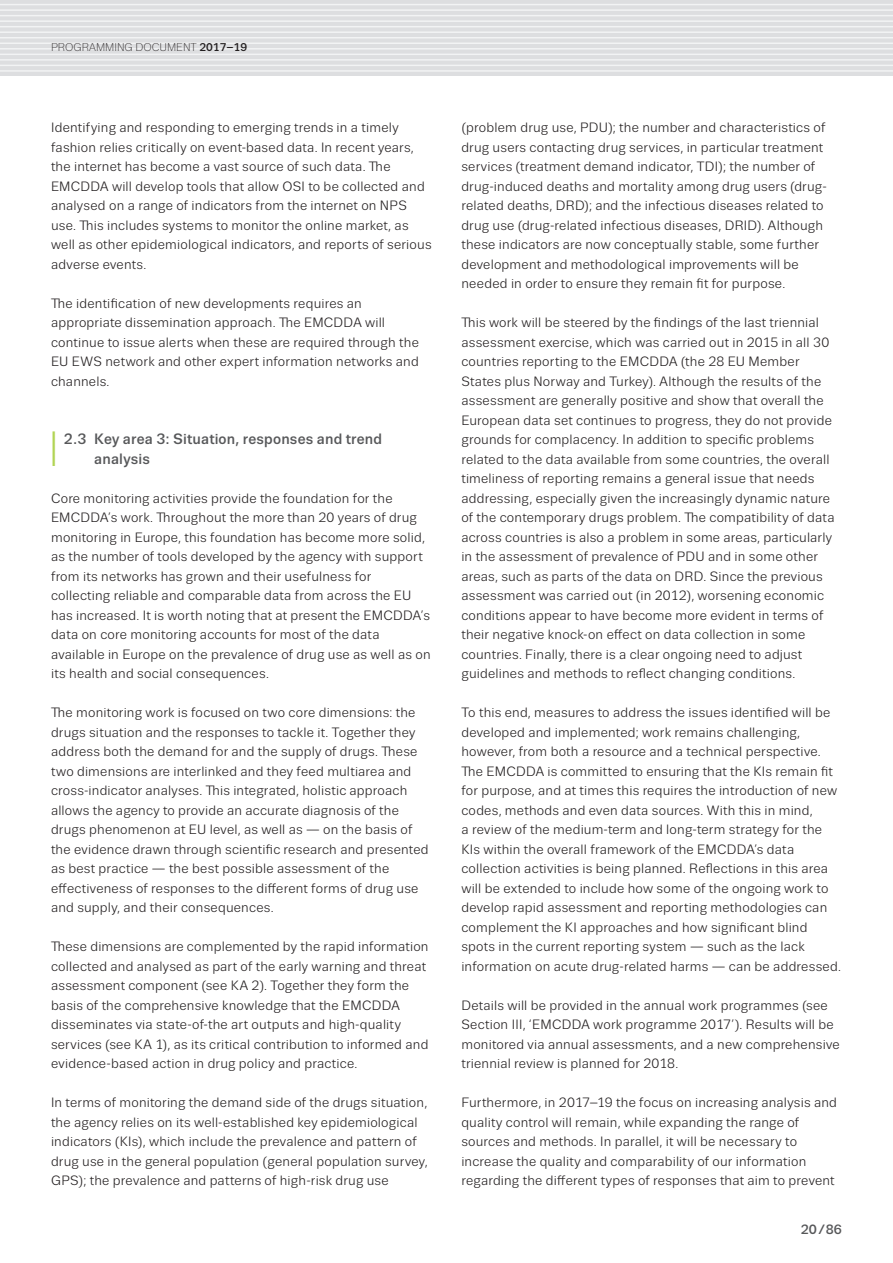
<style>
.page{position:relative;width:893px;height:1263px;background:#fff}
.page>*{position:absolute;margin:0;border:0;box-sizing:border-box;transform-origin:0 0}
.II_Headline{font:700 37.95px "Trivia Sans";color:#b2d454;scale:.4 1}
.II_Headline-2{font:500 15px/19.5px "Trivia Sans";letter-spacing:.01em;color:#57585a}
.TEXT_Regular_9_13{font:13.5px/19.5px "Trivia Sans";letter-spacing:.015em;color:#231f20}
.t1{font:500 13.5px "Trivia Sans";color:#57585a}
.t2{font:300 11.25px "Trivia Sans";color:#231f20}
.s1{font-weight:500}
</style>
<div class="page">
<div style="left:0;top:0;width:893px;height:76px;background:#dddee0"></div>
<hr style="left:0;top:4px;width:893px;height:1px;background:#f2f3f4">
<hr style="left:0;top:9px;width:893px;height:2px;background:#f2f3f4">
<hr style="left:0;top:15px;width:893px;height:1px;background:#f2f3f4">
<hr style="left:0;top:20px;width:893px;height:2px;background:#f2f3f4">
<hr style="left:0;top:26px;width:893px;height:1px;background:#f2f3f4">
<hr style="left:0;top:31px;width:893px;height:2px;background:#f2f3f4">
<hr style="left:0;top:37px;width:893px;height:1px;background:#f2f3f4">
<hr style="left:0;top:43px;width:893px;height:1px;background:#f2f3f4">
<hr style="left:0;top:48px;width:893px;height:2px;background:#f2f3f4">
<hr style="left:0;top:54px;width:893px;height:1px;background:#f2f3f4">
<hr style="left:0;top:59px;width:893px;height:2px;background:#f2f3f4">
<hr style="left:0;top:65px;width:893px;height:1px;background:#f2f3f4">
<hr style="left:0;top:70px;width:893px;height:2px;background:#f2f3f4">
<p class="t2" style="left:51px;top:42px;width:198px">PROGRAMMING DOCUMENT <span class="s1">2017–19</span></p>
<p class="TEXT_Regular_9_13" style="left:51px;top:118px;width:382px">Identifying and responding to emerging trends in a timely fashion relies critically on event-based data. In recent years, the internet has become a vast source of such data. The EMCDDA will develop tools that allow OSI to be collected and analysed on a range of indicators from the internet on NPS use. This includes systems to monitor the online market, as well as other epidemiological indicators, and reports of serious adverse events.</p>
<p class="TEXT_Regular_9_13" style="left:51px;top:293px;width:369px">The identification of new developments requires an appropriate dissemination approach. The EMCDDA will continue to issue alerts when these are required through the EU EWS network and other expert information networks and channels.</p>
<p class="II_Headline" style="left:51px;top:424px;width:15px">|</p>
<p class="II_Headline-2" style="left:94px;top:429px;width:289px;text-indent:-30px">2.3 Key area 3: Situation, responses and trend analysis</p>
<p class="TEXT_Regular_9_13" style="left:51px;top:488px;width:381px">Core monitoring activities provide the foundation for the EMCDDA’s work. Throughout the more than 20 years of drug monitoring in Europe, this foundation has become more solid, as the number of tools developed by the agency with support from its networks has grown and their usefulness for collecting reliable and comparable data from across the EU has increased. It is worth noting that at present the EMCDDA’s data on core monitoring accounts for most of the data available in Europe on the prevalence of drug use as well as on its health and social consequences.</p>
<p class="TEXT_Regular_9_13" style="left:51px;top:703px;width:379px">The monitoring work is focused on two core dimensions: the drugs situation and the responses to tackle it. Together they address both the demand for and the supply of drugs. These two dimensions are interlinked and they feed multiarea and cross-indicator analyses. This integrated, holistic approach allows the agency to provide an accurate diagnosis of the drugs phenomenon at EU level, as well as — on the basis of the evidence drawn through scientific research and presented as best practice — the best possible assessment of the effectiveness of responses to the different forms of drug use and supply, and their consequences.</p>
<p class="TEXT_Regular_9_13" style="left:51px;top:937px;width:379px">These dimensions are complemented by the rapid information collected and analysed as part of the early warning and threat assessment component (see KA 2). Together they form the basis of the comprehensive knowledge that the EMCDDA disseminates via state-of-the art outputs and high-quality services (see KA 1), as its critical contribution to informed and evidence-based action in drug policy and practice.</p>
<p class="TEXT_Regular_9_13" style="left:51px;top:1093px;width:378px">In terms of monitoring the demand side of the drugs situation, the agency relies on its well-established key epidemiological indicators (KIs), which include the prevalence and pattern of drug use in the general population (general population survey, GPS); the prevalence and patterns of high-risk drug use</p>
<p class="TEXT_Regular_9_13" style="left:461px;top:118px;width:367px">(problem drug use, PDU); the number and characteristics of drug users contacting drug services, in particular treatment services (treatment demand indicator, TDI); the number of drug-induced deaths and mortality among drug users (drug&shy;related deaths, DRD); and the infectious diseases related to drug use (drug-related infectious diseases, DRID). Although these indicators are now conceptually stable, some further development and methodological improvements will be needed in order to ensure they remain fit for purpose.</p>
<p class="TEXT_Regular_9_13" style="left:461px;top:313px;width:375px">This work will be steered by the findings of the last triennial assessment exercise, which was carried out in 2015 in all 30 countries reporting to the EMCDDA (the 28 EU Member States plus Norway and Turkey). Although the results of the assessment are generally positive and show that overall the European data set continues to progress, they do not provide grounds for complacency. In addition to specific problems related to the data available from some countries, the overall timeliness of reporting remains a general issue that needs addressing, especially given the increasingly dynamic nature of the contemporary drugs problem. The compatibility of data across countries is also a problem in some areas, particularly in the assessment of prevalence of PDU and in some other areas, such as parts of the data on DRD. Since the previous assessment was carried out (in 2012), worsening economic conditions appear to have become more evident in terms of their negative knock-on effect on data collection in some countries. Finally, there is a clear ongoing need to adjust guidelines and methods to reflect changing conditions.</p>
<p class="TEXT_Regular_9_13" style="left:461px;top:703px;width:381px">To this end, measures to address the issues identified will be developed and implemented; work remains challenging, however, from both a resource and a technical perspective.<br>The EMCDDA is committed to ensuring that the KIs remain fit for purpose, and at times this requires the introduction of new codes, methods and even data sources. With this in mind,<br>a review of the medium-term and long-term strategy for the KIs within the overall framework of the EMCDDA’s data collection activities is being planned. Reflections in this area will be extended to include how some of the ongoing work to develop rapid assessment and reporting methodologies can complement the KI approaches and how significant blind spots in the current reporting system — such as the lack information on acute drug-related harms — can be addressed.</p>
<p class="TEXT_Regular_9_13" style="left:461px;top:995px;width:380px">Details will be provided in the annual work programmes (see Section III, ‘EMCDDA work programme 2017’). Results will be monitored via annual assessments, and a new comprehensive triennial review is planned for 2018.</p>
<p class="TEXT_Regular_9_13" style="left:461px;top:1093px;width:377px">Furthermore, in 2017–19 the focus on increasing analysis and quality control will remain, while expanding the range of sources and methods. In parallel, it will be necessary to increase the quality and comparability of our information regarding the different types of responses that aim to prevent</p>
<p class="t1" style="left:801px;top:1222px;width:43px">20/86</p>
</div>
